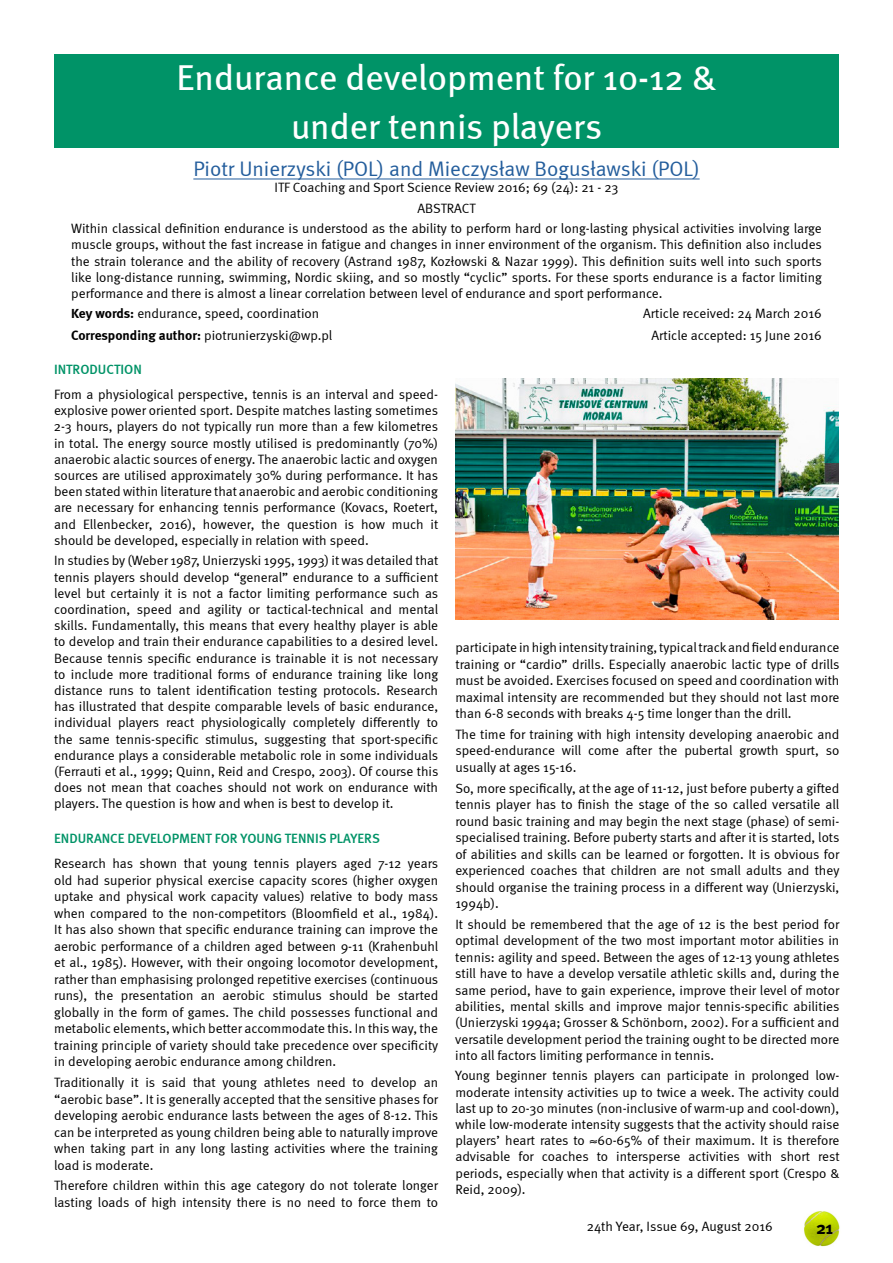
<style>
.page{position:relative;width:893px;height:1263px;background:#fff}
.page>*{position:absolute;margin:0;border:0;box-sizing:border-box;transform-origin:0 0}
.t1{font:36px/48.8px "Meta";color:#fff;text-align:center}
.t2{font:21px "Meta Normal";color:#235d9c}
.t3{font:700 18px "Meta";color:#000}
.t4{font:13.5px/16.2px "Meta Normal";color:#000;text-align:justify}
.t5{font:13.5px "Meta Medium LF";color:#009367}
.s1{font-family:"Meta";font-weight:700}
</style>
<div class="page">
<img style="left:804px;top:1211px;width:36px;height:36px">
<hr style="left:193px;top:179px;width:507px;height:1px;background:#235d9c">
<div style="left:54px;top:54px;width:785px;height:93px;background:#009367"></div>
<img style="left:455px;top:378px;width:384px;height:242px">
<h1 class="t1" style="left:176px;top:53px;width:541px">Endurance development for 10-12 &amp; under tennis players</h1>
<h2 class="t2" style="left:193px;top:157px;width:508px">Piotr Unierzyski (POL) and Mieczysław Bogusławski (POL)</h2>
<p class="t4" style="left:71px;top:177px;width:752px;line-height:20.4px;text-align:center">ITF Coaching and Sport Science Review 2016; 69 (24): 21 - 23<br>ABSTRACT<br>Within classical definition endurance is understood as the ability to perform hard or long-lasting physical activities involving large</p>
<p class="t4" style="left:71px;top:236px;width:752px">muscle groups, without the fast increase in fatigue and changes in inner environment of the organism. This definition also includes the strain tolerance and the ability of recovery (Astrand 1987, Kozłowski &amp; Nazar 1999). This definition suits well into such sports like long-distance running, swimming, Nordic skiing, and so mostly “cyclic” sports. For these sports endurance is a factor limiting performance and there is almost a linear correlation between level of endurance and sport performance.</p>
<p class="t4" style="left:71px;top:305px;width:249px"><span class="s1">Key words:</span> endurance, speed, coordination</p>
<p class="t4" style="left:643px;top:305px;width:180px">Article received: 24 March 2016</p>
<p class="t4" style="left:71px;top:327px;width:263px"><span class="s1">Corresponding author:</span> piotrunierzyski@wp.pl</p>
<p class="t4" style="left:651px;top:327px;width:172px">Article accepted: 15 June 2016</p>
<p class="t5" style="left:54px;top:362px;width:89px">INTRODUCTION</p>
<p class="t4" style="left:54px;top:386px;width:386px">From a physiological perspective, tennis is an interval and speed&shy;explosive power oriented sport. Despite matches lasting sometimes 2-3 hours, players do not typically run more than a few kilometres in total. The energy source mostly utilised is predominantly (70%) anaerobic alactic sources of energy. The anaerobic lactic and oxygen sources are utilised approximately 30% during performance. It has been stated within literature that anaerobic and aerobic conditioning are necessary for enhancing tennis performance (Kovacs, Roetert, and Ellenbecker, 2016), however, the question is how much it should be developed, especially in relation with speed.</p>
<p class="t4" style="left:54px;top:552px;width:386px">In studies by (Weber 1987, Unierzyski 1995, 1993) it was detailed that tennis players should develop “general” endurance to a sufficient level but certainly it is not a factor limiting performance such as coordination, speed and agility or tactical-technical and mental skills. Fundamentally, this means that every healthy player is able to develop and train their endurance capabilities to a desired level.<br>Because tennis specific endurance is trainable it is not necessary to include more traditional forms of endurance training like long distance runs to talent identification testing protocols. Research has illustrated that despite comparable levels of basic endurance, individual players react physiologically completely differently to the same tennis-specific stimulus, suggesting that sport-specific endurance plays a considerable metabolic role in some individuals (Ferrauti et al., 1999; Quinn, Reid and Crespo, 2003). Of course this does not mean that coaches should not work on endurance with players. The question is how and when is best to develop it.</p>
<p class="t5" style="left:54px;top:831px;width:327px">ENDURANCE DEVELOPMENT FOR YOUNG TENNIS PLAYERS</p>
<p class="t4" style="left:54px;top:855px;width:386px">Research has shown that young tennis players aged 7-12 years old had superior physical exercise capacity scores (higher oxygen uptake and physical work capacity values) relative to body mass when compared to the non-competitors (Bloomfield et al., 1984).<br>It has also shown that specific endurance training can improve the aerobic performance of a children aged between 9-11 (Krahenbuhl et al., 1985). However, with their ongoing locomotor development, rather than emphasising prolonged repetitive exercises (continuous runs), the presentation an aerobic stimulus should be started globally in the form of games. The child possesses functional and metabolic elements, which better accommodate this. In this way, the training principle of variety should take precedence over specificity in developing aerobic endurance among children.</p>
<p class="t4" style="left:54px;top:1074px;width:386px">Traditionally it is said that young athletes need to develop an “aerobic base”. It is generally accepted that the sensitive phases for developing aerobic endurance lasts between the ages of 8-12. This can be interpreted as young children being able to naturally improve when taking part in any long lasting activities where the training load is moderate.</p>
<p class="t4" style="left:54px;top:1177px;width:386px">Therefore children within this age category do not tolerate longer lasting loads of high intensity there is no need to force them to</p>
<p class="t4" style="left:455px;top:639px;width:386px">participate inhighintensity training,typicaltrackandfieldendurance training or “cardio” drills. Especially anaerobic lactic type of drills must be avoided. Exercises focused on speed and coordination with maximal intensity are recommended but they should not last more than 6-8 seconds with breaks 4-5 time longer than the drill.</p>
<p class="t4" style="left:455px;top:726px;width:385px">The time for training with high intensity developing anaerobic and speed-endurance will come after the pubertal growth spurt, so usually at ages 15-16.</p>
<p class="t4" style="left:455px;top:779px;width:386px">So, more specifically, at the age of 11-12, just before puberty a gifted tennis player has to finish the stage of the so called versatile all round basic training and may begin the next stage (phase) of semi&shy;specialised training. Before puberty starts and after it is started, lots of abilities and skills can be learned or forgotten. It is obvious for experienced coaches that children are not small adults and they should organise the training process in a different way (Unierzyski, 1994b).</p>
<p class="t4" style="left:455px;top:916px;width:386px">It should be remembered that the age of 12 is the best period for optimal development of the two most important motor abilities in tennis: agility and speed. Between the ages of 12-13 young athletes still have to have a develop versatile athletic skills and, during the same period, have to gain experience, improve their level of motor abilities, mental skills and improve major tennis-specific abilities (Unierzyski 1994a; Grosser &amp; Schönborn, 2002). For a sufficient and versatile development period the training ought to be directed more into all factors limiting performance in tennis.</p>
<p class="t4" style="left:455px;top:1067px;width:386px">Young beginner tennis players can participate in prolonged low&shy;moderate intensity activities up to twice a week. The activity could last up to 20-30 minutes (non-inclusive of warm-up and cool-down), while low-moderate intensity suggests that the activity should raise players’ heart rates to ≈60-65% of their maximum. It is therefore advisable for coaches to intersperse activities with short rest periods, especially when that activity is a different sport (Crespo &amp; Reid, 2009).</p>
<p class="t4" style="left:587px;top:1218px;width:187px">24th Year, Issue 69, August 2016</p>
<h3 class="t3" style="left:816px;top:1217px;width:18px">21</h3>
</div>
